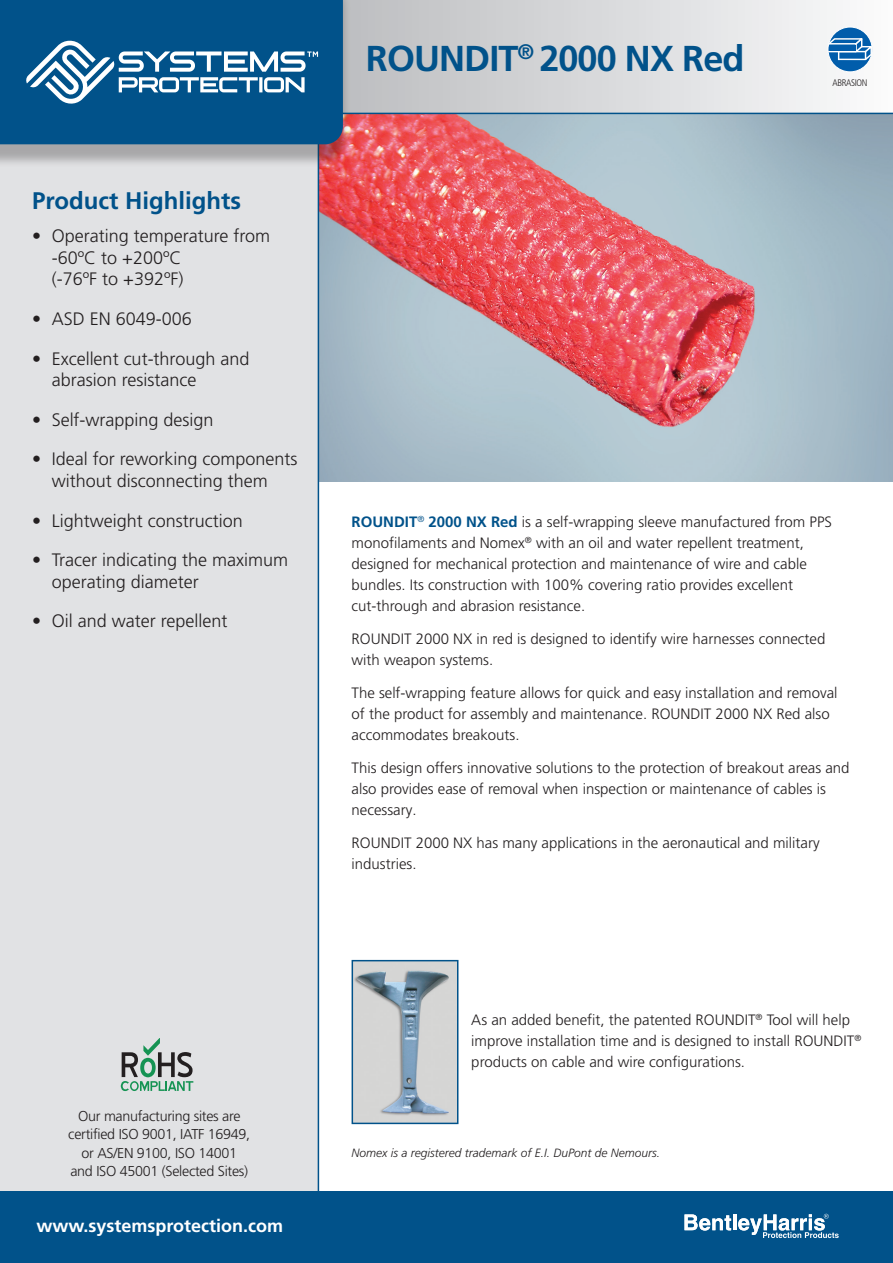
<style>
.page{position:relative;width:893px;height:1263px;background:#fff}
.page>*{position:absolute;margin:0;border:0;box-sizing:border-box;transform-origin:0 0}
.Product_Name{font:700 36px "Frutiger LT Pro";letter-spacing:-.025em;color:#01528a}
.Sidebar_Head{font:700 24px "Frutiger LT Pro";color:#01528a}
.Sidebar_Bullet{font:300 18px/21.6px "Frutiger LT Pro";color:#231f20}
.t1{font:700 18px "Frutiger LT Pro";color:#fff}
.Body{font:300 15px/21px "Frutiger LT Pro";color:#231f20}
.t2{font:300 14.25px/18.3px "Frutiger";letter-spacing:-.02em;color:#231f20;text-align:center}
.Body-2{font:italic 300 12px "Frutiger LT Pro";color:#231f20}
.t3{font:300 condensed 9.45px "Frutiger LT Pro";letter-spacing:-.04em;color:#231f20}
.s1{font-weight:700;color:#01528a}
</style>
<div class="page">
<img style="left:319px;top:114px;width:574px;height:368px">
<div style="left:0;top:168px;width:319px;height:1023px;background:#e1e2e4"></div>
<svg style="left:351px;top:0;width:542px;height:114px"></svg>
<div style="left:0;top:0;width:351px;height:168px;background:#231f20;opacity:.3"></div>
<div style="left:0;top:0;width:343px;height:144px;background:#01528a"></div>
<div style="left:0;top:1191px;width:893px;height:72px;background:#01528a"></div>
<svg style="left:121px;top:1038px;width:72px;height:53px;background:#a3b6ad"></svg>
<div style="left:828px;top:27px;width:44px;height:45px;background:#015dab;border-radius:50%"></div>
<div style="left:828px;top:27px;width:44px;height:45px;border:1px solid #fff;border-radius:50%"></div>
<svg style="left:828px;top:36px;width:47px;height:26px"></svg>
<div style="left:829px;top:45px;width:26px;height:6px;background:#015dab"></div>
<svg style="left:684px;top:1214px;width:47px;height:16px"></svg>
<hr style="left:733px;top:1214px;width:3px;height:16px;background:#fff">
<svg style="left:738px;top:1214px;width:101px;height:24px"></svg>
<img style="left:355px;top:963px;width:100px;height:158px">
<div style="left:352px;top:960px;width:106px;height:164px;border:2px solid #01528a"></div>
<svg style="left:26px;top:41px;width:292px;height:63px"></svg>
<p class="Sidebar_Head" style="left:32px;top:186px;width:210px">Product Highlights</p>
<p class="Sidebar_Bullet" style="left:52px;top:225px;width:220px;text-indent:-20px">• Operating temperature from -60ºC to +200ºC<br>(-76ºF to +392ºF)</p>
<p class="Sidebar_Bullet" style="left:32px;top:308px;width:161px">• ASD EN 6049-006</p>
<p class="Sidebar_Bullet" style="left:52px;top:348px;width:199px;text-indent:-20px">• Excellent cut-through and abrasion resistance</p>
<p class="Sidebar_Bullet" style="left:32px;top:409px;width:183px">• Self-wrapping design</p>
<p class="Sidebar_Bullet" style="left:32px;top:448px;width:267px;text-align:center">• Ideal for reworking components without disconnecting them</p>
<p class="Sidebar_Bullet" style="left:32px;top:510px;width:212px">• Lightweight construction</p>
<p class="Sidebar_Bullet" style="left:52px;top:549px;width:238px;text-indent:-20px">• Tracer indicating the maximum operating diameter</p>
<p class="Sidebar_Bullet" style="left:32px;top:610px;width:197px">• Oil and water repellent</p>
<p class="Product_Name" style="left:366px;top:37px;width:380px">ROUNDIT<sup>®</sup> 2000 NX Red</p>
<p class="t3" style="left:833px;top:77px;width:36px">ABRASION</p>
<p class="Body" style="left:352px;top:511px;width:482px"><span class="s1">ROUNDIT</span><sup>®</sup> <span class="s1">2000 NX Red</span> is a self-wrapping sleeve manufactured from PPS monofilaments and Nomex<sup>®</sup> with an oil and water repellent treatment, designed for mechanical protection and maintenance of wire and cable</p>
<p class="Body" style="left:352px;top:574px;width:443px">bundles. Its construction with 100% covering ratio provides excellent</p>
<p class="Body" style="left:352px;top:595px;width:235px">cut-through and abrasion resistance.</p>
<p class="Body" style="left:352px;top:628px;width:475px">ROUNDIT 2000 NX in red is designed to identify wire harnesses connected with weapon systems.</p>
<p class="Body" style="left:352px;top:682px;width:487px">The self-wrapping feature allows for quick and easy installation and removal of the product for assembly and maintenance. ROUNDIT 2000 NX Red also accommodates breakouts.</p>
<p class="Body" style="left:352px;top:757px;width:500px">This design offers innovative solutions to the protection of breakout areas and also provides ease of removal when inspection or maintenance of cables is necessary.</p>
<p class="Body" style="left:352px;top:832px;width:470px">ROUNDIT 2000 NX has many applications in the aeronautical and military industries.</p>
<p class="t2" style="left:68px;top:1107px;width:183px">Our manufacturing sites are certified ISO 9001, IATF 16949, or AS/EN 9100, ISO 14001<br>and ISO 45001 (Selected Sites)</p>
<p class="t1" style="left:36px;top:1214px;width:248px">www.systemsprotection.com</p>
<p class="Body" style="left:471px;top:1009px;width:392px">As an added benefit, the patented ROUNDIT<sup>®</sup> Tool will help improve installation time and is designed to install ROUNDIT<sup>® </sup>products on cable and wire configurations.</p>
<p class="Body-2" style="left:351px;top:1145px;width:310px">Nomex is a registered trademark of E.I. DuPont de Nemours.</p>
</div>
